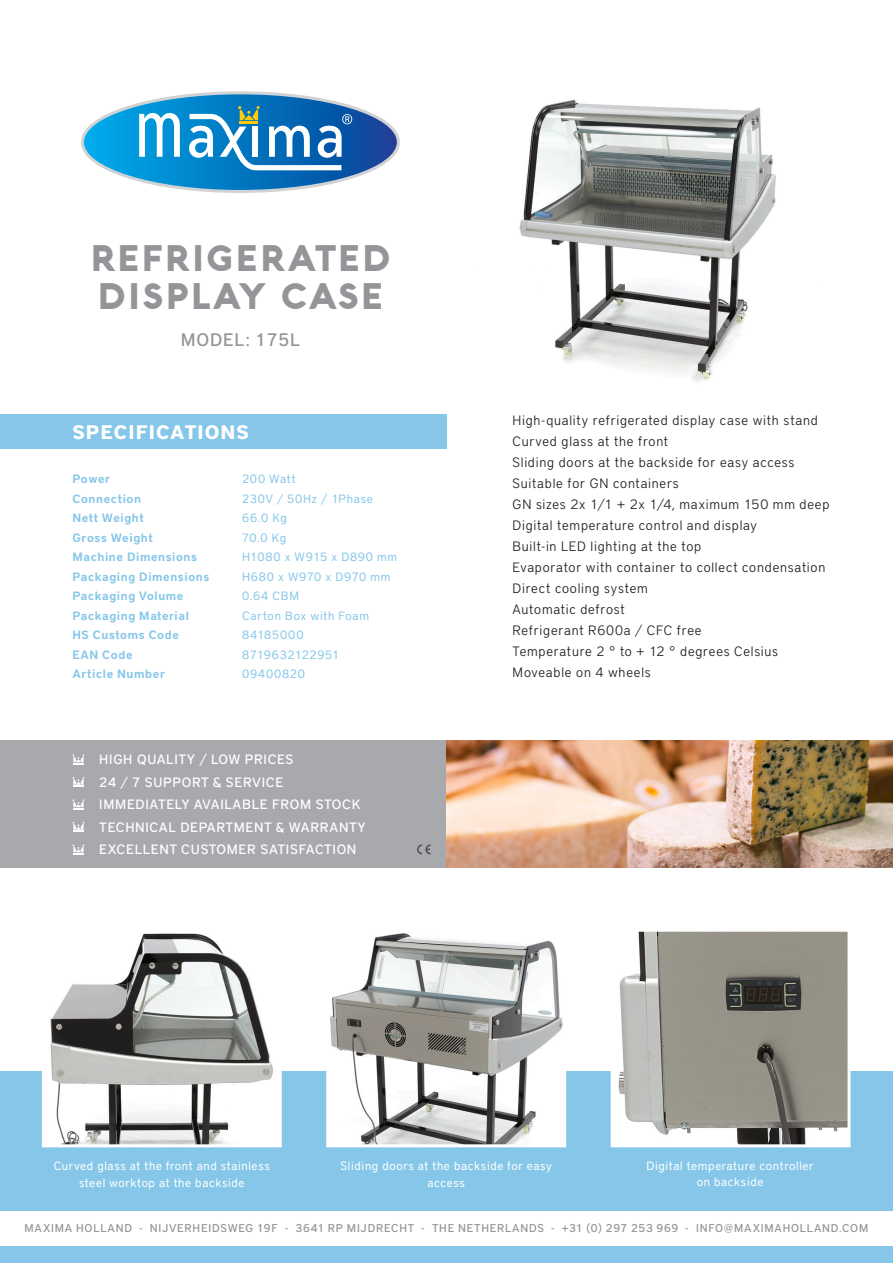
<style>
.page{position:relative;width:893px;height:1263px;background:#fff}
.page>*{position:absolute;margin:0;border:0;box-sizing:border-box;transform-origin:0 0}
.t1{font:900 36px/37.5px "Aquawax";letter-spacing:.045em;color:#939598}
.t2{font:700 19.5px "District Pro";letter-spacing:.05em;color:#fff}
.t3{font:500 18px "District Pro";letter-spacing:.05em;color:#939598}
.t4{font:300 13.5px "District Pro";letter-spacing:.055em;color:#231f20}
.t5{font:500 13.5px "District Pro";letter-spacing:.05em;color:#fff}
.t6{font:600 12px "District Pro";letter-spacing:.05em;color:#86c7e9}
.t7{font:12px/16.5px "District Pro";letter-spacing:.05em;color:#fff;text-align:center}
.t8{font:12px "District Pro";letter-spacing:.06em;color:#86c7e9}
.t9{font:12px "District Pro";letter-spacing:.04em;color:#86c7e9}
.t10{font:500 11.25px "District Pro";letter-spacing:.07em;color:#939598}
</style>
<div class="page">
<div style="left:0;top:740px;width:446px;height:128px;background:#a8a9ad"></div>
<div style="left:0;top:1071px;width:893px;height:192px;background:#86c7e9"></div>
<div style="left:0;top:415px;width:446px;height:34px;background:#86c7e9"></div>
<svg style="left:82px;top:93px;width:316px;height:99px"></svg>
<div style="left:0;top:1211px;width:893px;height:34px;background:#fff"></div>
<svg style="left:73px;top:754px;width:11px;height:10px"></svg>
<svg style="left:73px;top:777px;width:11px;height:10px"></svg>
<svg style="left:73px;top:799px;width:11px;height:10px"></svg>
<svg style="left:73px;top:844px;width:11px;height:10px"></svg>
<svg style="left:73px;top:822px;width:11px;height:10px"></svg>
<svg style="left:417px;top:844px;width:14px;height:10px"></svg>
<img style="left:519px;top:99px;width:257px;height:282px">
<svg style="left:610px;top:931px;width:241px;height:217px;background:#a09f97"></svg>
<svg style="left:326px;top:933px;width:241px;height:215px"></svg>
<svg style="left:41px;top:933px;width:241px;height:215px"></svg>
<img style="left:446px;top:740px;width:447px;height:128px">
<p class="t1" style="left:90px;top:239px;width:302px">REFRIGERATED<br>DISPLAY CASE</p>
<p class="t3" style="left:181px;top:328px;width:121px">MODEL: 175L</p>
<p class="t2" style="left:73px;top:418px;width:178px">SPECIFICATIONS</p>
<p class="t6" style="left:73px;top:471px;width:39px">Power</p>
<p class="t6" style="left:73px;top:490px;width:70px">Connection</p>
<p class="t6" style="left:73px;top:510px;width:73px">Nett Weight</p>
<p class="t6" style="left:73px;top:529px;width:82px">Gross Weight</p>
<p class="t6" style="left:73px;top:549px;width:126px">Machine Dimensions</p>
<p class="t6" style="left:73px;top:568px;width:138px">Packaging Dimensions</p>
<p class="t6" style="left:73px;top:588px;width:112px">Packaging Volume</p>
<p class="t6" style="left:73px;top:607px;width:118px">Packaging Material</p>
<p class="t6" style="left:73px;top:627px;width:108px">HS Customs Code</p>
<p class="t6" style="left:73px;top:646px;width:62px">EAN Code</p>
<p class="t6" style="left:73px;top:666px;width:94px">Article Number</p>
<p class="t8" style="left:242px;top:471px;width:55px">200 Watt</p>
<p class="t8" style="left:242px;top:490px;width:132px">230V / 50Hz / 1Phase</p>
<p class="t8" style="left:242px;top:510px;width:46px">66.0 Kg</p>
<p class="t8" style="left:242px;top:529px;width:46px">70.0 Kg</p>
<p class="t8" style="left:242px;top:549px;width:157px">H1080 x W915 x D890 mm</p>
<p class="t8" style="left:242px;top:568px;width:150px">H680 x W970 x D970 mm</p>
<p class="t8" style="left:242px;top:588px;width:58px">0.64 CBM</p>
<p class="t8" style="left:242px;top:607px;width:129px">Carton Box with Foam</p>
<p class="t8" style="left:242px;top:627px;width:63px">84185000</p>
<p class="t9" style="left:242px;top:646px;width:99px">8719632122951</p>
<p class="t8" style="left:242px;top:666px;width:64px">09400820</p>
<p class="t5" style="left:99px;top:750px;width:196px">HIGH QUALITY / LOW PRICES</p>
<p class="t5" style="left:99px;top:773px;width:186px">24 / 7 SUPPORT &amp; SERVICE</p>
<p class="t5" style="left:99px;top:795px;width:263px">IMMEDIATELY AVAILABLE FROM STOCK</p>
<p class="t5" style="left:99px;top:818px;width:268px">TECHNICAL DEPARTMENT &amp; WARRANTY</p>
<p class="t5" style="left:99px;top:840px;width:259px">EXCELLENT CUSTOMER SATISFACTION</p>
<p class="t4" style="left:513px;top:411px;width:307px">High-quality refrigerated display case with stand</p>
<p class="t4" style="left:513px;top:432px;width:157px">Curved glass at the front</p>
<p class="t4" style="left:513px;top:453px;width:283px">Sliding doors at the backside for easy access</p>
<p class="t4" style="left:513px;top:474px;width:168px">Suitable for GN containers</p>
<p class="t4" style="left:513px;top:495px;width:318px">GN sizes 2x 1/1 + 2x 1/4, maximum 150 mm deep</p>
<p class="t4" style="left:513px;top:516px;width:246px">Digital temperature control and display</p>
<p class="t4" style="left:513px;top:537px;width:190px">Built-in LED lighting at the top</p>
<p class="t4" style="left:513px;top:558px;width:314px">Evaporator with container to collect condensation</p>
<p class="t4" style="left:513px;top:579px;width:137px">Direct cooling system</p>
<p class="t4" style="left:513px;top:600px;width:114px">Automatic defrost</p>
<p class="t4" style="left:513px;top:621px;width:190px">Refrigerant R600a / CFC free</p>
<p class="t4" style="left:513px;top:642px;width:267px">Temperature 2 ° to + 12 ° degrees Celsius</p>
<p class="t4" style="left:513px;top:663px;width:140px">Moveable on 4 wheels</p>
<p class="t7" style="left:54px;top:1157px;width:218px">Curved glass at the front and stainless steel worktop at the backside</p>
<p class="t7" style="left:341px;top:1157px;width:213px">Sliding doors at the backside for easy access</p>
<p class="t7" style="left:647px;top:1157px;width:169px">Digital temperature controller</p>
<p class="t7" style="left:697px;top:1173px;width:68px">on backside</p>
<p class="t10" style="left:25px;top:1221px;width:845px">MAXIMA HOLLAND - NIJVERHEIDSWEG 19F - 3641 RP MIJDRECHT - THE NETHERLANDS - +31 (0) 297 253 969 - INFO@MAXIMAHOLLAND.COM</p>
</div>
